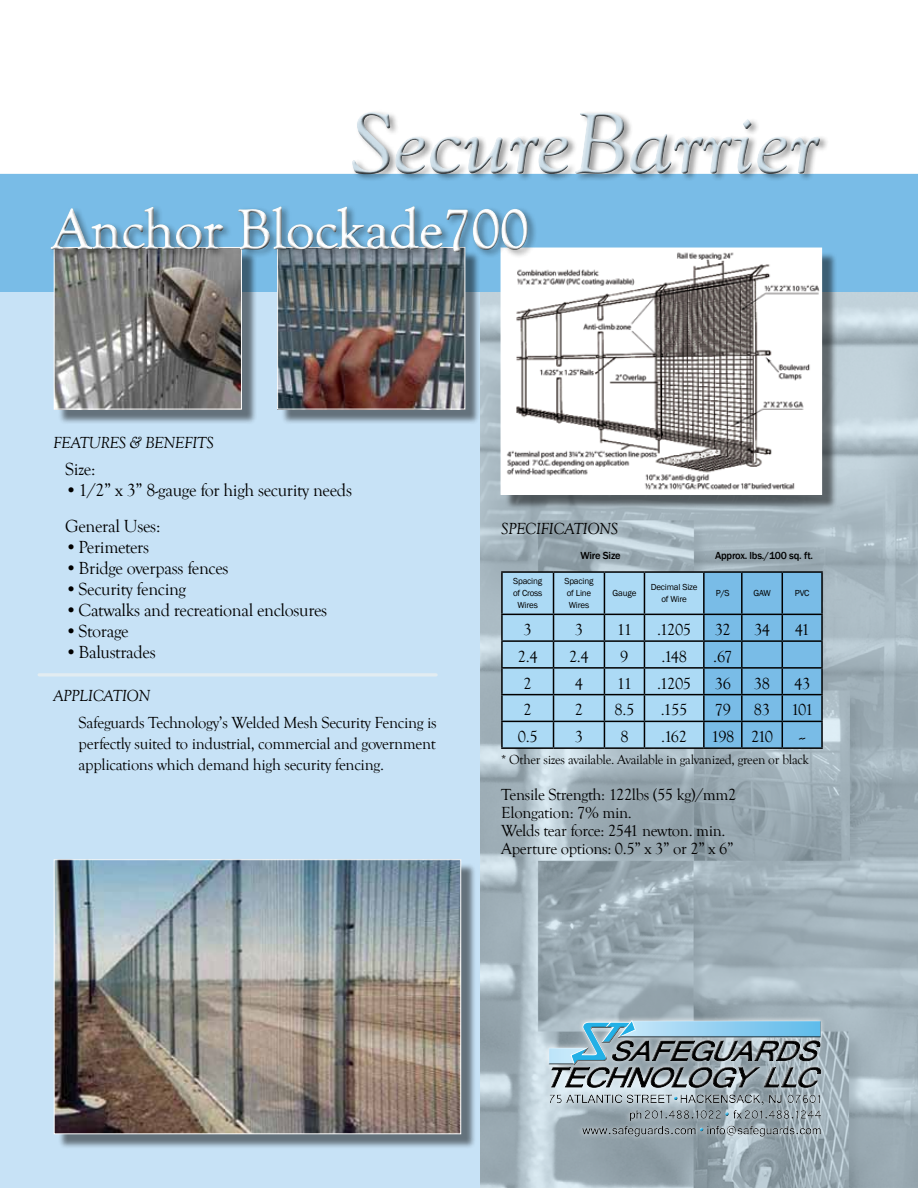
<style>
.page{position:relative;width:918px;height:1188px;background:#fff}
.page>*{position:absolute;margin:0;border:0;box-sizing:border-box;transform-origin:0 0}
.t1{font:italic 89.1px "Goudy Old Style T";color:#ccdde7;scale:1.11 1}
.t2{font:57px "Goudy Old Style T";color:#fff}
.t3{font:18px/36px "Goudy Old Style T";letter-spacing:-.02em;color:#000}
.t4{font:16.5px/18px "Goudy Old Style T";letter-spacing:-.02em;color:#000;text-align:justify}
.t5{font:italic 16.5px "Goudy Old Style T";letter-spacing:-.02em;color:#000}
.t6{font:13.5px "Goudy Old Style T";letter-spacing:-.02em;color:#000}
.t7{font:13.05px "Vrinda";color:#23b0e6}
.t8{font:500 10.5px "Franklin Gothic";letter-spacing:-.02em;color:#000}
.t9{font:9px/12px "Franklin Gothic";letter-spacing:-.02em;color:#000;text-align:center}
</style>
<div class="page">
<div style="left:0;top:174px;width:918px;height:170px;background:#79bce7"></div>
<div style="left:0;top:292px;width:565px;height:896px;background:#c7e2f6"></div>
<svg style="left:481px;top:292px;width:437px;height:896px;background:#a4b4bd"></svg>
<div style="left:351px;top:109px;width:478px;height:73px;background:#000;opacity:.4"></div>
<div style="left:349px;top:109px;width:473px;height:66px;background:#fff"></div>
<div style="left:352px;top:113px;width:470px;height:64px;background:#000;opacity:.75"></div>
<div style="left:58px;top:251px;width:199px;height:173px;background:#000;opacity:.5"></div>
<img style="left:56px;top:272px;width:184px;height:135px">
<div style="left:54px;top:247px;width:188px;height:162px;border:1px solid #fff"></div>
<hr style="left:39px;top:673px;width:397px;height:4px;background:#e2ecf1">
<div style="left:281px;top:251px;width:199px;height:173px;background:#000;opacity:.5"></div>
<img style="left:279px;top:272px;width:184px;height:135px">
<div style="left:277px;top:247px;width:188px;height:162px;border:1px solid #fff"></div>
<hr style="left:501px;top:615px;width:2px;height:25px;background:#000">
<hr style="left:821px;top:615px;width:2px;height:25px;background:#000">
<hr style="left:501px;top:640px;width:53px;height:2px;background:#000">
<hr style="left:501px;top:642px;width:2px;height:25px;background:#000">
<hr style="left:782px;top:640px;width:41px;height:2px;background:#000">
<hr style="left:821px;top:642px;width:2px;height:25px;background:#000">
<hr style="left:501px;top:667px;width:53px;height:2px;background:#000">
<hr style="left:501px;top:669px;width:2px;height:25px;background:#000">
<hr style="left:782px;top:667px;width:41px;height:2px;background:#000">
<hr style="left:821px;top:669px;width:2px;height:25px;background:#000">
<hr style="left:501px;top:694px;width:53px;height:1px;background:#000">
<hr style="left:501px;top:695px;width:2px;height:26px;background:#000">
<hr style="left:782px;top:694px;width:41px;height:1px;background:#000">
<hr style="left:821px;top:695px;width:2px;height:26px;background:#000">
<hr style="left:501px;top:721px;width:53px;height:1px;background:#000">
<hr style="left:501px;top:722px;width:2px;height:25px;background:#000">
<hr style="left:782px;top:721px;width:41px;height:1px;background:#000">
<svg style="left:502px;top:573px;width:320px;height:174px;background:#8fc1e0"></svg>
<hr style="left:821px;top:722px;width:2px;height:25px;background:#000">
<hr style="left:501px;top:747px;width:53px;height:2px;background:#000">
<hr style="left:554px;top:747px;width:50px;height:2px;background:#000">
<hr style="left:604px;top:747px;width:40px;height:2px;background:#000">
<hr style="left:644px;top:747px;width:60px;height:2px;background:#000">
<hr style="left:704px;top:747px;width:38px;height:2px;background:#000">
<hr style="left:742px;top:747px;width:40px;height:2px;background:#000">
<hr style="left:782px;top:747px;width:41px;height:2px;background:#000">
<hr style="left:501px;top:571px;width:53px;height:2px;background:#000">
<hr style="left:501px;top:573px;width:2px;height:41px;background:#000">
<hr style="left:554px;top:571px;width:50px;height:2px;background:#000">
<hr style="left:553px;top:573px;width:1px;height:41px;background:#000">
<hr style="left:604px;top:571px;width:40px;height:2px;background:#000">
<hr style="left:604px;top:573px;width:1px;height:41px;background:#000">
<hr style="left:644px;top:571px;width:60px;height:2px;background:#000">
<hr style="left:644px;top:573px;width:1px;height:41px;background:#000">
<hr style="left:704px;top:571px;width:38px;height:2px;background:#000">
<hr style="left:703px;top:573px;width:2px;height:41px;background:#000">
<hr style="left:742px;top:571px;width:40px;height:2px;background:#000">
<hr style="left:741px;top:573px;width:2px;height:41px;background:#000">
<hr style="left:782px;top:571px;width:41px;height:2px;background:#000">
<hr style="left:782px;top:573px;width:1px;height:41px;background:#000">
<hr style="left:821px;top:573px;width:2px;height:41px;background:#000">
<hr style="left:501px;top:614px;width:53px;height:1px;background:#000">
<hr style="left:554px;top:614px;width:50px;height:1px;background:#000">
<hr style="left:604px;top:614px;width:40px;height:1px;background:#000">
<hr style="left:644px;top:614px;width:60px;height:1px;background:#000">
<hr style="left:704px;top:614px;width:38px;height:1px;background:#000">
<hr style="left:742px;top:614px;width:40px;height:1px;background:#000">
<hr style="left:782px;top:614px;width:41px;height:1px;background:#000">
<div style="left:58px;top:863px;width:418px;height:287px;background:#000;opacity:.5"></div>
<img style="left:56px;top:861px;width:403px;height:271px">
<div style="left:54px;top:859px;width:407px;height:275px;border:1px solid #fff"></div>
<div style="left:505px;top:252px;width:332px;height:258px;background:#000;opacity:.5"></div>
<img style="left:503px;top:250px;width:317px;height:243px">
<div style="left:501px;top:248px;width:321px;height:247px;border:1px solid #fff"></div>
<div style="left:40px;top:194px;width:721px;height:78px;background:#ddc07f;opacity:.75"></div>
<div style="left:48px;top:204px;width:479px;height:49px;background:#79bce7"></div>
<div style="left:49px;top:206px;width:482px;height:50px;background:#000;opacity:.75"></div>
<div style="left:543px;top:1014px;width:283px;height:127px;background:#fff;opacity:.75"></div>
<div style="left:547px;top:1018px;width:275px;height:118px;background:#fff;opacity:.75"></div>
<div style="left:547px;top:1021px;width:276px;height:117px;background:#000;opacity:.75"></div>
<h1 class="t1" style="left:349px;top:95px;width:424px">SECUREBARRIER</h1>
<h2 class="t2" style="left:52px;top:199px;width:478px">Anchor Blockade700</h2>
<p class="t5" style="left:53px;top:434px;width:162px">FEATURES &amp; BENEFITS</p>
<p class="t3" style="left:65px;top:452px;width:32px">Size:</p>
<p class="t3" style="left:65px;top:473px;width:288px">•1/2” x 3” 8-gauge for high security needs<br>General Uses:</p>
<p class="t3" style="left:65px;top:530px;width:86px">•Perimeters</p>
<p class="t3" style="left:65px;top:551px;width:165px">•Bridge overpass fences</p>
<p class="t3" style="left:65px;top:572px;width:123px">•Security fencing</p>
<p class="t3" style="left:65px;top:593px;width:264px">•Catwalks and recreational enclosures</p>
<p class="t3" style="left:65px;top:614px;width:65px">•Storage</p>
<p class="t3" style="left:65px;top:635px;width:92px">•Balustrades</p>
<p class="t5" style="left:53px;top:686px;width:19px">APPLICATI</p>
<p class="t5" style="left:127px;top:686px;width:21px">ON</p>
<p class="t4" style="left:79px;top:712px;width:360px;line-height:21px">Safeguards Technology’s Welded Mesh Security Fencing is perfectly suited to industrial, commercial and government applications which demand high security fencing.</p>
<p class="t5" style="left:501px;top:520px;width:33px">SPECIFICATI</p>
<p class="t5" style="left:587px;top:520px;width:22px">ONS</p>
<p class="t8" style="left:580px;top:549px;width:42px">Wire Size</p>
<p class="t8" style="left:715px;top:549px;width:100px">Approx. lbs./100 sq. ft.</p>
<p class="t9" style="left:513px;top:576px;width:31px">Spacing of Cross<br>Wires</p>
<p class="t9" style="left:564px;top:576px;width:31px;text-align:left">Spacing of Line<br>Wires</p>
<p class="t9" style="left:613px;top:588px;width:25px">Gauge</p>
<p class="t9" style="left:651px;top:582px;width:48px">Decimal Size of Wire</p>
<p class="t9" style="left:716px;top:588px;width:15px">P/S</p>
<p class="t9" style="left:753px;top:588px;width:19px">GAW</p>
<p class="t9" style="left:795px;top:588px;width:16px">PVC</p>
<p class="t4" style="left:524px;top:621px;width:10px">3</p>
<p class="t4" style="left:575px;top:621px;width:10px">3</p>
<p class="t4" style="left:617px;top:621px;width:16px">11</p>
<p class="t4" style="left:657px;top:621px;width:36px">.1205</p>
<p class="t4" style="left:715px;top:621px;width:18px">32</p>
<p class="t4" style="left:754px;top:621px;width:18px">34</p>
<p class="t4" style="left:795px;top:621px;width:16px">41</p>
<p class="t4" style="left:518px;top:648px;width:21px">2.4</p>
<p class="t4" style="left:569px;top:648px;width:21px">2.4</p>
<p class="t4" style="left:620px;top:648px;width:10px">9</p>
<p class="t4" style="left:661px;top:648px;width:27px">.148</p>
<p class="t4" style="left:713px;top:648px;width:21px">.67</p>
<p class="t4" style="left:524px;top:675px;width:10px">2</p>
<p class="t4" style="left:575px;top:675px;width:10px">4</p>
<p class="t4" style="left:617px;top:675px;width:16px">11</p>
<p class="t4" style="left:657px;top:675px;width:36px">.1205</p>
<p class="t4" style="left:715px;top:675px;width:18px">36</p>
<p class="t4" style="left:754px;top:675px;width:18px">38</p>
<p class="t4" style="left:794px;top:675px;width:18px">43</p>
<p class="t4" style="left:524px;top:701px;width:10px">2</p>
<p class="t4" style="left:575px;top:701px;width:10px">2</p>
<p class="t4" style="left:615px;top:701px;width:21px">8.5</p>
<p class="t4" style="left:661px;top:701px;width:28px">.155</p>
<p class="t4" style="left:715px;top:701px;width:18px">79</p>
<p class="t4" style="left:754px;top:701px;width:18px">83</p>
<p class="t4" style="left:791px;top:701px;width:24px">101</p>
<p class="t4" style="left:518px;top:728px;width:21px">0.5</p>
<p class="t4" style="left:575px;top:728px;width:10px">3</p>
<p class="t4" style="left:620px;top:728px;width:10px">8</p>
<p class="t4" style="left:661px;top:728px;width:27px">.162</p>
<p class="t4" style="left:711px;top:728px;width:63px">198 210</p>
<p class="t4" style="left:799px;top:728px;width:8px">--</p>
<p class="t6" style="left:501px;top:752px;width:309px">* Other sizes available. Available in galvanized, green or black</p>
<p class="t4" style="left:501px;top:786px;width:237px;text-align:left">Tensile Strength: 122lbs (55 kg)/mm2<br>Elongation: 7% min.<br>Welds tear force: 2541 newton. min.<br>Aperture options: 0.5” x 3” or 2” x 6”</p>
<p class="t7" style="left:674px;top:1091px;width:5px">•</p>
<p class="t7" style="left:700px;top:1122px;width:5px">•</p>
<p class="t7" style="left:725px;top:1107px;width:5px">•</p>
</div>
